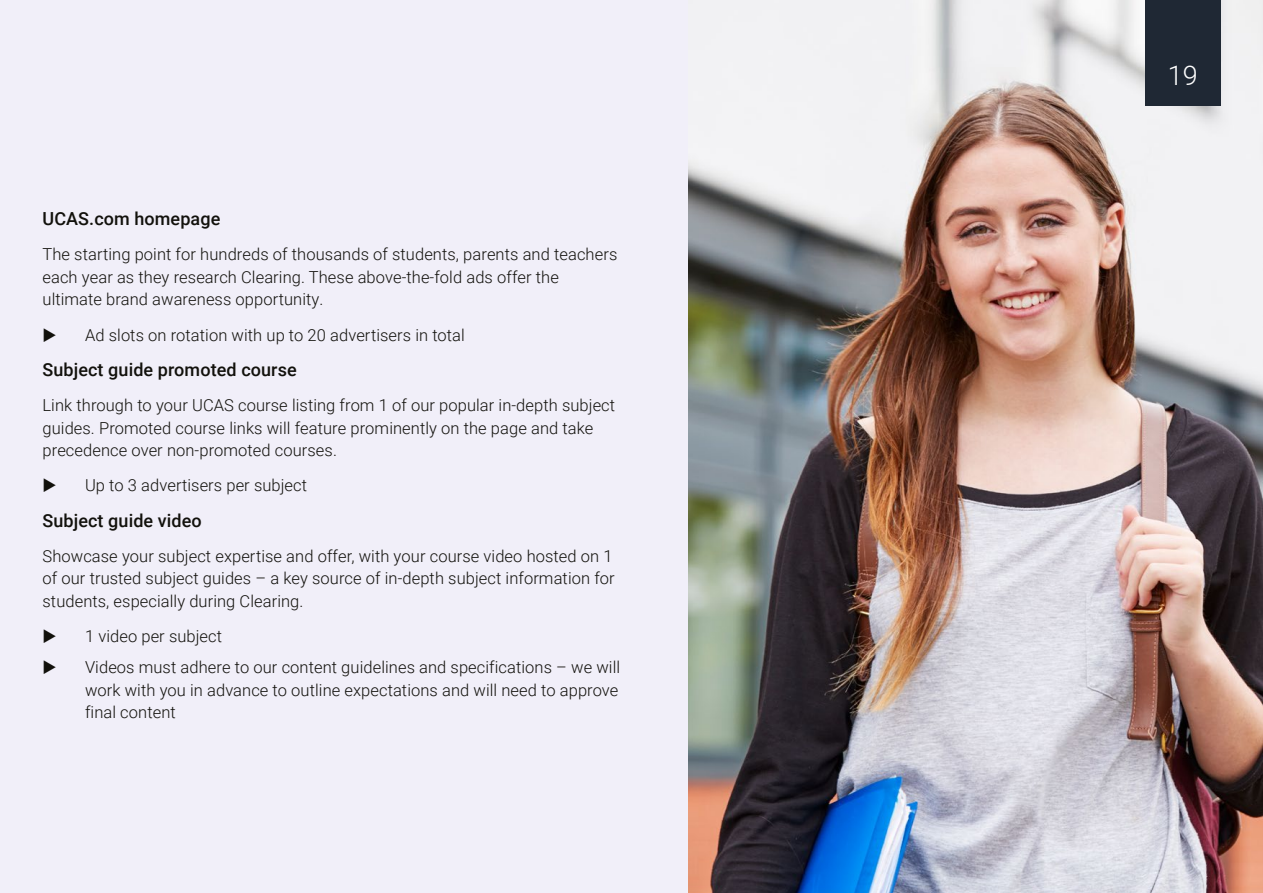
<style>
.page{position:relative;width:1263px;height:893px;background:#f1eff9}
.page>*{position:absolute;margin:0;border:0;box-sizing:border-box;transform-origin:0 0}
.t1{font:300 27px "Roboto";color:#fff}
.Heading_4__H4{font:500 18px "Roboto";letter-spacing:.005em;color:#12110c}
.Body_Text__P{font:300 16.5px/22.5px "Roboto";letter-spacing:.005em;color:#12110c}
.Bullets__P{font:300 16.5px/22.5px "Roboto";letter-spacing:.005em;color:#12110c;text-align:justify}
</style>
<div class="page">
<img style="left:689px;top:0;width:574px;height:893px">
<div style="left:1145px;top:0;width:75px;height:105px;background:#1f2834"></div>
<h4 class="Heading_4__H4" style="left:43px;top:206px;width:179px">UCAS.com homepage</h4>
<p class="Body_Text__P" style="left:43px;top:243px;width:576px">The starting point for hundreds of thousands of students, parents and teachers each year as they research Clearing. These above-the-fold ads offer the ultimate brand awareness opportunity.</p>
<p class="Bullets__P" style="left:85px;top:323px;width:381px">Ad slots on rotation with up to 20 advertisers in total</p>
<h4 class="Heading_4__H4" style="left:43px;top:357px;width:256px">Subject guide promoted course</h4>
<p class="Body_Text__P" style="left:43px;top:393px;width:574px">Link through to your UCAS course listing from 1 of our popular in-depth subject guides. Promoted course links will feature prominently on the page and take precedence over non-promoted courses.</p>
<p class="Bullets__P" style="left:85px;top:474px;width:224px">Up to 3 advertisers per subject</p>
<h4 class="Heading_4__H4" style="left:43px;top:508px;width:161px">Subject guide video</h4>
<p class="Body_Text__P" style="left:43px;top:544px;width:574px">Showcase your subject expertise and offer, with your course video hosted on 1 of our trusted subject guides – a key source of in-depth subject information for students, especially during Clearing.</p>
<p class="Bullets__P" style="left:85px;top:624px;width:139px">1 video per subject</p>
<p class="Bullets__P" style="left:85px;top:655px;width:537px">Videos must adhere to our content guidelines and specifications – we will work with you in advance to outline expectations and will need to approve final content</p>
<h1 class="t1" style="left:1168px;top:57px;width:32px">19</h1>
</div>
